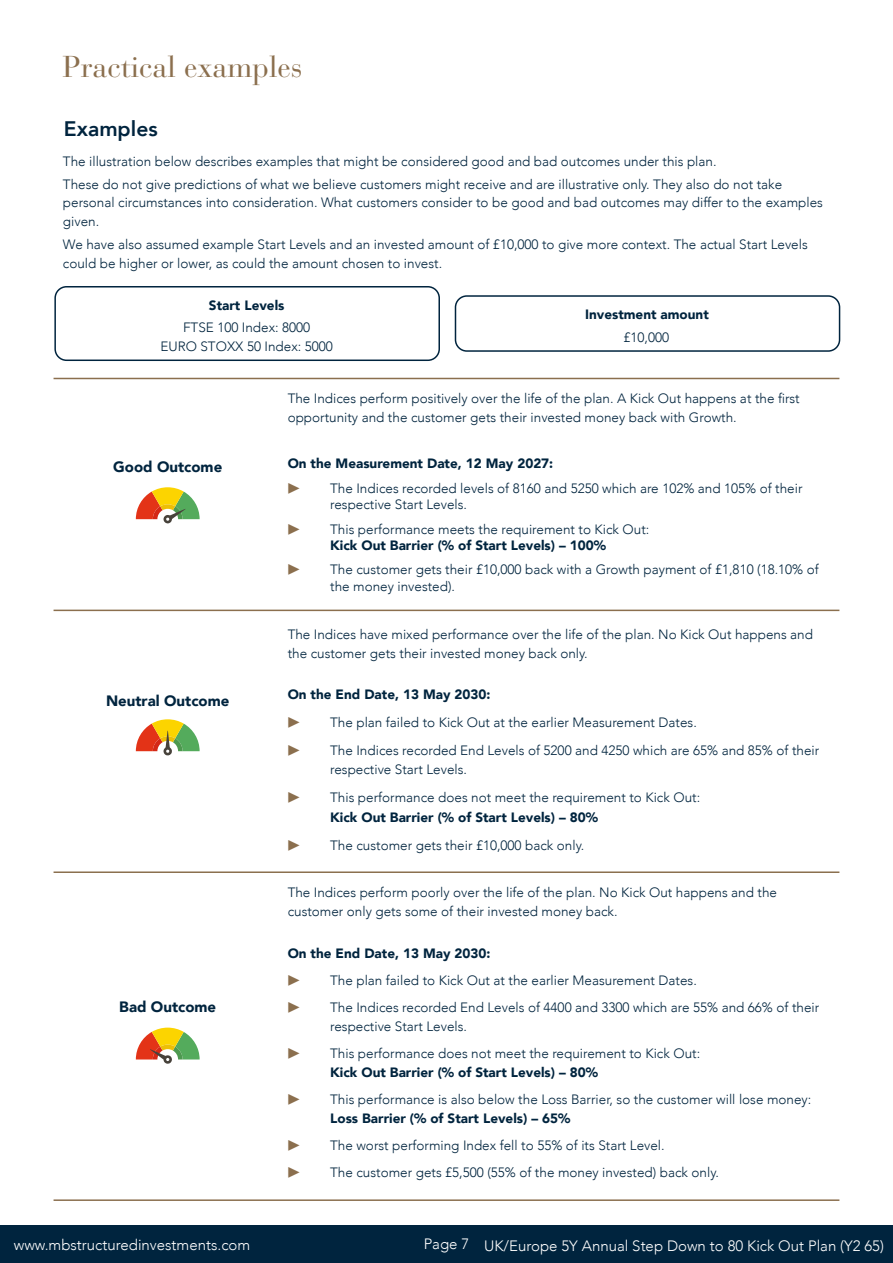
<style>
.page{position:relative;width:893px;height:1263px;background:#fff}
.page>*{position:absolute;margin:0;border:0;box-sizing:border-box;transform-origin:0 0}
.t1{font:30px "Bauer Bodoni Std";color:#8b6f4e}
.t2{font:800 21px "Avenir";color:#00243e}
.t3{font:300 15px "Avenir";color:#fff}
.t4{font:900 15px "Avenir";color:#00243e}
.t5{font:300 13.5px/18.8px "Avenir";color:#00243e}
.t6{font:900 13.5px "Avenir";color:#00243e}
.t7{font:13.5px "Source Sans Pro";color:#8b6f4e}
</style>
<div class="page">
<div style="left:0;top:1225px;width:893px;height:38px;background:#00243e"></div>
<div style="left:54px;top:286px;width:386px;height:75px;border:2px solid #00243e;border-radius:11px"></div>
<div style="left:455px;top:295px;width:385px;height:57px;border:2px solid #00243e;border-radius:11px"></div>
<svg style="left:136px;top:487px;width:64px;height:35px"></svg>
<svg style="left:136px;top:719px;width:64px;height:37px"></svg>
<svg style="left:136px;top:1027px;width:64px;height:37px"></svg>
<hr style="left:54px;top:378px;width:785px;height:1px;background:#8b6f4e">
<hr style="left:54px;top:610px;width:785px;height:1px;background:#8b6f4e">
<hr style="left:54px;top:871px;width:785px;height:2px;background:#8b6f4e">
<hr style="left:54px;top:1199px;width:785px;height:2px;background:#8b6f4e">
<h1 class="t1" style="left:63px;top:48px;width:241px">Practical examples</h1>
<h2 class="t2" style="left:64px;top:112px;width:95px">Examples</h2>
<p class="t5" style="left:63px;top:150px;width:721px;line-height:23px">The illustration below describes examples that might be considered good and bad outcomes under this plan.<br>These do not give predictions of what we believe customers might receive and are illustrative only. They also do not take</p>
<p class="t5" style="left:63px;top:193px;width:761px">personal circumstances into consideration. What customers consider to be good and bad outcomes may differ to the examples given.</p>
<p class="t5" style="left:63px;top:235px;width:746px">We have also assumed example Start Levels and an invested amount of £10,000 to give more context. The actual Start Levels could be higher or lower, as could the amount chosen to invest.</p>
<p class="t6" style="left:209px;top:293px;width:77px">Start Levels</p>
<p class="t5" style="left:160px;top:317px;width:174px;line-height:19.2px;text-align:center">FTSE 100 Index: 8000<br>EURO STOXX 50 Index: 5000</p>
<p class="t6" style="left:585px;top:302px;width:125px">Investment amount</p>
<p class="t5" style="left:623px;top:328px;width:47px">£10,000</p>
<p class="t4" style="left:113px;top:454px;width:111px">Good Outcome</p>
<p class="t4" style="left:106px;top:688px;width:125px">Neutral Outcome</p>
<p class="t4" style="left:119px;top:994px;width:98px">Bad Outcome</p>
<p class="t5" style="left:288px;top:389px;width:514px">The Indices perform positively over the life of the plan. A Kick Out happens at the first opportunity and the customer gets their invested money back with Growth.</p>
<p class="t6" style="left:288px;top:452px;width:267px">On the Measurement Date, 12 May 2027:</p>
<p class="t7" style="left:288px;top:479px;width:14px">▶</p>
<p class="t5" style="left:330px;top:480px;width:474px;line-height:16.2px">The Indices recorded levels of 8160 and 5250 which are 102% and 105% of their respective Start Levels.</p>
<p class="t7" style="left:288px;top:520px;width:14px">▶</p>
<p class="t5" style="left:330px;top:519px;width:321px">This performance meets the requirement to Kick Out:</p>
<p class="t6" style="left:330px;top:533px;width:277px">Kick Out Barrier (% of Start Levels) – 100%</p>
<p class="t7" style="left:288px;top:561px;width:14px">▶</p>
<p class="t5" style="left:330px;top:562px;width:490px;line-height:16.2px">The customer gets their £10,000 back with a Growth payment of £1,810 (18.10% of the money invested).</p>
<p class="t5" style="left:288px;top:625px;width:527px">The Indices have mixed performance over the life of the plan. No Kick Out happens and the customer gets their invested money back only.</p>
<p class="t6" style="left:288px;top:682px;width:204px">On the End Date, 13 May 2030:</p>
<p class="t7" style="left:288px;top:714px;width:14px">▶</p>
<p class="t5" style="left:330px;top:713px;width:368px">The plan failed to Kick Out at the earlier Measurement Dates.</p>
<p class="t7" style="left:288px;top:742px;width:14px">▶</p>
<p class="t5" style="left:330px;top:740px;width:491px;line-height:19.5px">The Indices recorded End Levels of 5200 and 4250 which are 65% and 85% of their respective Start Levels.</p>
<p class="t7" style="left:288px;top:789px;width:14px">▶</p>
<p class="t5" style="left:330px;top:788px;width:371px">This performance does not meet the requirement to Kick Out:</p>
<p class="t6" style="left:330px;top:805px;width:269px">Kick Out Barrier (% of Start Levels) – 80%</p>
<p class="t7" style="left:288px;top:837px;width:14px">▶</p>
<p class="t5" style="left:330px;top:836px;width:255px">The customer gets their £10,000 back only.</p>
<p class="t5" style="left:288px;top:883px;width:491px">The Indices perform poorly over the life of the plan. No Kick Out happens and the customer only gets some of their invested money back.</p>
<p class="t6" style="left:288px;top:941px;width:204px">On the End Date, 13 May 2030:</p>
<p class="t7" style="left:288px;top:972px;width:14px">▶</p>
<p class="t5" style="left:330px;top:971px;width:368px">The plan failed to Kick Out at the earlier Measurement Dates.</p>
<p class="t7" style="left:288px;top:999px;width:14px">▶</p>
<p class="t5" style="left:330px;top:998px;width:491px">The Indices recorded End Levels of 4400 and 3300 which are 55% and 66% of their respective Start Levels.</p>
<p class="t7" style="left:288px;top:1045px;width:14px">▶</p>
<p class="t5" style="left:330px;top:1044px;width:371px">This performance does not meet the requirement to Kick Out:</p>
<p class="t6" style="left:330px;top:1060px;width:269px">Kick Out Barrier (% of Start Levels) – 80%</p>
<p class="t7" style="left:288px;top:1091px;width:14px">▶</p>
<p class="t5" style="left:330px;top:1090px;width:483px">This performance is also below the Loss Barrier, so the customer will lose money:</p>
<p class="t6" style="left:330px;top:1106px;width:242px">Loss Barrier (% of Start Levels) – 65%</p>
<p class="t7" style="left:288px;top:1137px;width:14px">▶</p>
<p class="t5" style="left:330px;top:1136px;width:336px">The worst performing Index fell to 55% of its Start Level.</p>
<p class="t7" style="left:288px;top:1164px;width:14px">▶</p>
<p class="t5" style="left:330px;top:1163px;width:390px">The customer gets £5,500 (55% of the money invested) back only.</p>
<p class="t3" style="left:14px;top:1236px;width:238px">www.mbstructuredinvestments.com</p>
<p class="t3" style="left:424px;top:1237px;width:462px">Page 7 UK/Europe 5Y Annual Step Down to 80 Kick Out Plan (Y2 65)</p>
</div>
